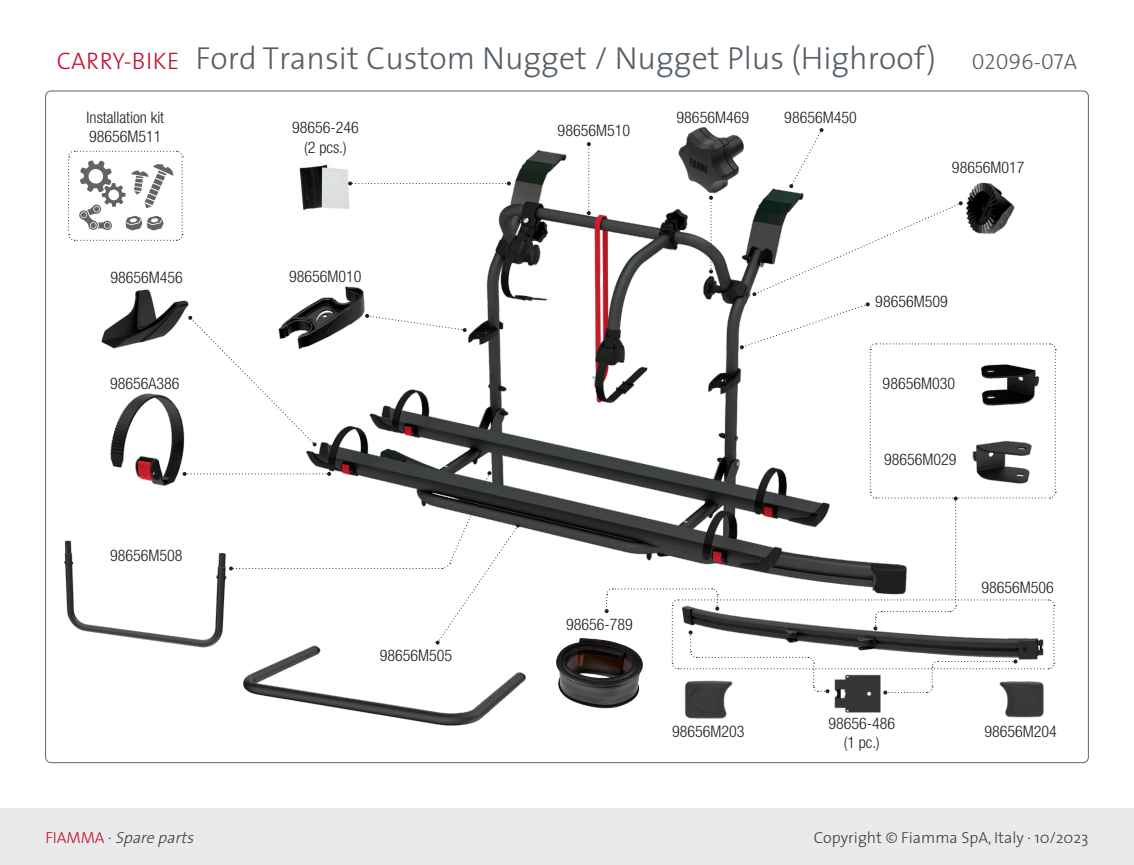
<style>
.page{position:relative;width:1134px;height:865px;background:#fff}
.page>*{position:absolute;margin:0;border:0;box-sizing:border-box;transform-origin:0 0}
.t1{font:300 32px "The Sans";color:#565f66}
.t2{font:300 condensed 16px/19.2px "Helvetica Neue LT Std";color:#231f20;text-align:center}
.t3{font:300 16px "The Sans";color:#3e3e3f}
.t4{font:italic 300 16px "The Sans";color:#3e3e3f}
.s1{font-size:24px;color:#c3102f}
.s2{font-family:"The Sans Light Caps";font-weight:400;font-size:22px}
.s3{font-size:22px}
.s4{font-style:normal;color:#c3102f}
.s5{font-style:normal}
</style>
<div class="page">
<img style="left:299px;top:143px;width:505px;height:405px">
<svg style="left:68px;top:150px;width:115px;height:91px"></svg>
<img style="left:834px;top:694px;width:47px;height:18px">
<img style="left:294px;top:286px;width:80px;height:64px">
<img style="left:556px;top:638px;width:82px;height:71px">
<img style="left:300px;top:163px;width:49px;height:47px">
<svg style="left:348px;top:181px;width:163px;height:4px"></svg>
<img style="left:966px;top:182px;width:49px;height:52px">
<img style="left:674px;top:127px;width:78px;height:77px">
<svg style="left:789px;top:128px;width:34px;height:60px"></svg>
<svg style="left:587px;top:142px;width:4px;height:73px"></svg>
<svg style="left:709px;top:196px;width:4px;height:77px"></svg>
<svg style="left:197px;top:315px;width:120px;height:131px"></svg>
<svg style="left:752px;top:201px;width:211px;height:95px"></svg>
<img style="left:685px;top:694px;width:42px;height:25px">
<img style="left:1005px;top:694px;width:39px;height:24px">
<svg style="left:605px;top:302px;width:451px;height:392px"></svg>
<img style="left:110px;top:393px;width:75px;height:93px">
<img style="left:101px;top:289px;width:95px;height:60px">
<svg style="left:365px;top:314px;width:102px;height:18px"></svg>
<svg style="left:183px;top:471px;width:337px;height:167px"></svg>
<img style="left:64px;top:526px;width:172px;height:122px">
<img style="left:243px;top:639px;width:283px;height:87px">
<div style="left:0;top:808px;width:1134px;height:57px;background:#e9eaeb"></div>
<h1 class="t1" style="left:57px;top:32px;width:1022px"><span class="s1">CARRY-BIKE</span> Ford Transit Custom Nugget / Nugget Plus (Highroof) <span class="s2">02096</span><span class="s3">-</span><span class="s2">07</span><span class="s3">A</span></h1>
<p class="t2" style="left:87px;top:107px;width:79px;text-align:left">Installation kit<br>98656M511</p>
<p class="t2" style="left:292px;top:118px;width:68px">98656-246 (2 pcs.)</p>
<p class="t2" style="left:558px;top:121px;width:74px">98656M510</p>
<p class="t2" style="left:677px;top:107px;width:74px">98656M469</p>
<p class="t2" style="left:784px;top:107px;width:74px">98656M450</p>
<p class="t2" style="left:952px;top:157px;width:74px">98656M017</p>
<p class="t2" style="left:110px;top:267px;width:74px">98656M456</p>
<p class="t2" style="left:289px;top:267px;width:74px">98656M010</p>
<p class="t2" style="left:875px;top:292px;width:74px">98656M509</p>
<p class="t2" style="left:110px;top:373px;width:71px">98656A386</p>
<p class="t2" style="left:883px;top:373px;width:74px">98656M030</p>
<p class="t2" style="left:884px;top:450px;width:74px">98656M029</p>
<p class="t2" style="left:110px;top:545px;width:74px">98656M508</p>
<p class="t2" style="left:981px;top:578px;width:74px">98656M506</p>
<p class="t2" style="left:566px;top:614px;width:68px">98656-789</p>
<p class="t2" style="left:380px;top:645px;width:74px">98656M505</p>
<p class="t2" style="left:828px;top:713px;width:68px">98656-486 (1 pc.)</p>
<p class="t2" style="left:672px;top:722px;width:74px">98656M203</p>
<p class="t2" style="left:984px;top:722px;width:74px">98656M204</p>
<p class="t4" style="left:45px;top:824px;width:155px"><span class="s4">F I AM MA</span> <span class="s5">·</span> Spareparts</p>
<p class="t3" style="left:814px;top:824px;width:276px">Copyright © Fiamma SpA, Italy · 10/2023</p>
</div>
